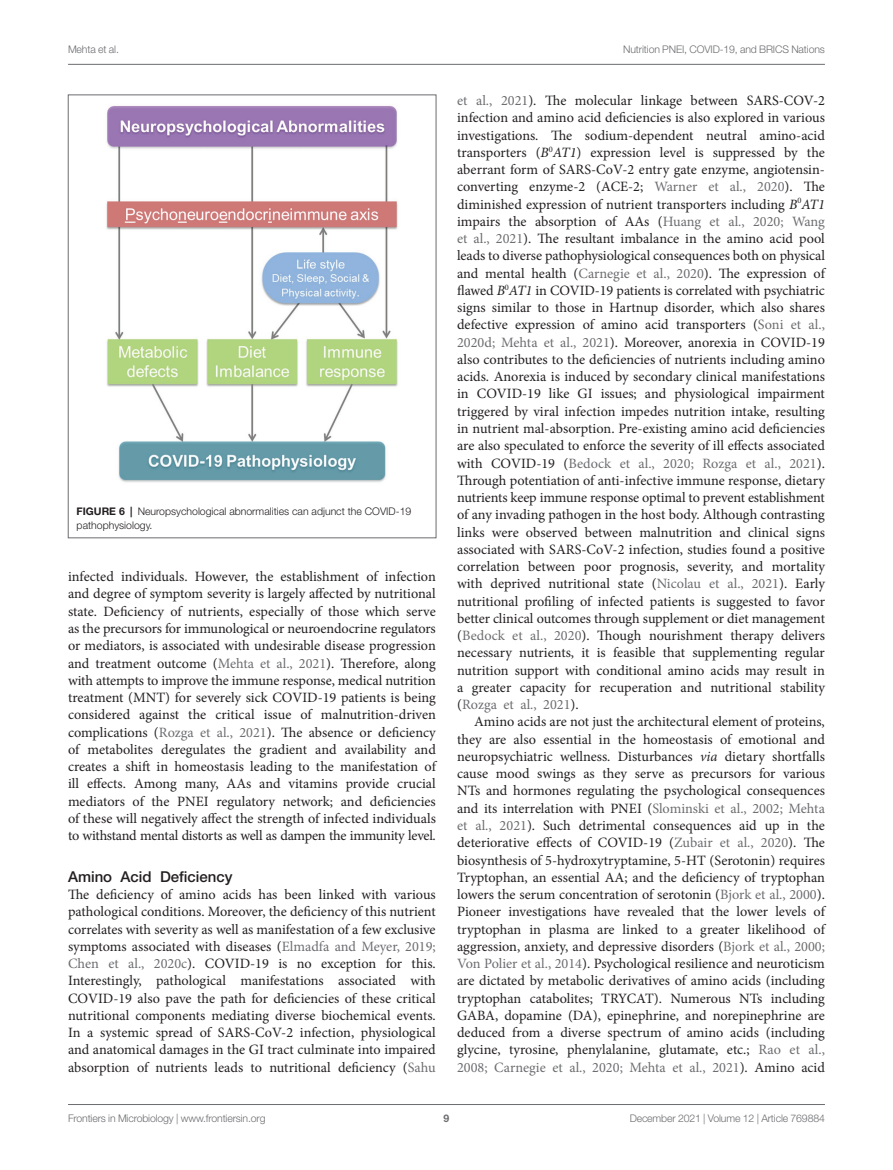
<style>
.page{position:relative;width:893px;height:1170px;background:#fff}
.page>*{position:absolute;margin:0;border:0;box-sizing:border-box;transform-origin:0 0}
.HEAD_3{font:500 15px "Helvetica Neue LT Std";color:#231f20}
.TEXT_FLUSH{font:14.25px/17.2px "Minion Pro";letter-spacing:-.01em;color:#231f20;text-align:justify}
.TEXT{font:14.25px/17.2px "Minion Pro";color:#231f20;text-align:justify}
.t1{font:300 10.5px "Helvetica Neue LT Std";letter-spacing:-.015em;color:#6c6d70}
.FIG_LEG{font:300 10.5px/14.2px "Helvetica Neue LT Std";color:#231f20}
.t2{font:700 10.5px "Helvetica Neue LT Std";color:#6c6d70}
.s1{font-weight:700}
.s2{color:#6c6d70}
.s3{font-style:italic}
</style>
<div class="page">
<hr style="left:68px;top:64px;width:757px;height:1px;background:#6c6d70">
<hr style="left:68px;top:1104px;width:757px;height:1px;background:#6c6d70">
<img style="left:106px;top:105px;width:292px;height:378px">
<p class="t1" style="left:68px;top:42px;width:52px">Mehta et al.</p>
<p class="t1" style="left:623px;top:42px;width:203px">Nutrition PNEI, COVID-19, and BRICS Nations</p>
<p class="FIG_LEG" style="left:77px;top:504px;width:336px"><span class="s1">FIGURE 6 |</span> Neuropsychological abnormalities can adjunct the COVID-19 pathophysiology.</p>
<p class="TEXT_FLUSH" style="left:68px;top:568px;width:369px">infected individuals. However, the establishment of infection and degree of symptom severity is largely affected by nutritional state. Deficiency of nutrients, especially of those which serve as the precursors for immunological or neuroendocrine regulators or mediators, is associated with undesirable disease progression and treatment outcome (<span class="s2">Mehta et al., 2021</span>). Therefore, along with attempts to improve the immune response, medical nutrition treatment (MNT) for severely sick COVID-19 patients is being considered against the critical issue of malnutrition-driven complications (<span class="s2">Rozga et al., 2021</span>). The absence or deficiency of metabolites deregulates the gradient and availability and creates a shift in homeostasis leading to the manifestation of ill effects. Among many, AAs and vitamins provide crucial mediators of the PNEI regulatory network; and deficiencies of these will negatively affect the strength of infected individuals to withstand mental distorts as well as dampen the immunity level.</p>
<p class="HEAD_3" style="left:68px;top:867px;width:166px">Amino Acid Deficiency</p>
<p class="TEXT_FLUSH" style="left:68px;top:885px;width:369px">The deficiency of amino acids has been linked with various pathological conditions. Moreover, the deficiency of this nutrient correlates with severity as well as manifestation of a few exclusive symptoms associated with diseases (<span class="s2">Elmadfa and Meyer, 2019; Chen et al., 2020c</span>). COVID-19 is no exception for this.<br>Interestingly, pathological manifestations associated with COVID-19 also pave the path for deficiencies of these critical nutritional components mediating diverse biochemical events.<br>In a systemic spread of SARS-CoV-2 infection, physiological and anatomical damages in the GI tract culminate into impaired absorption of nutrients leads to nutritional deficiency (<span class="s2">Sahu</span></p>
<p class="TEXT_FLUSH" style="left:457px;top:92px;width:369px"><span class="s2">et al., 2021</span>). The molecular linkage between SARS-COV-2 infection and amino acid deficiencies is also explored in various investigations. The sodium-dependent neutral amino-acid transporters (<span class="s3">B</span><sup>0</sup><span class="s3">AT1</span>) expression level is suppressed by the aberrant form of SARS-CoV-2 entry gate enzyme, angiotensin&shy;converting enzyme-2 (ACE-2; <span class="s2">Warner et al., 2020</span>). The diminished expression of nutrient transporters including <span class="s3">B</span><sup>0</sup><span class="s3">AT1 </span>impairs the absorption of AAs (<span class="s2">Huang et al., 2020; Wang et al., 2021</span>). The resultant imbalance in the amino acid pool leads to diverse pathophysiological consequences both on physical and mental health (<span class="s2">Carnegie et al., 2020</span>). The expression of flawed <span class="s3">B</span><sup>0</sup><span class="s3">AT1</span> in COVID-19 patients is correlated with psychiatric signs similar to those in Hartnup disorder, which also shares defective expression of amino acid transporters (<span class="s2">Soni et al., 2020d; Mehta et al., 2021</span>). Moreover, anorexia in COVID-19 also contributes to the deficiencies of nutrients including amino acids. Anorexia is induced by secondary clinical manifestations in COVID-19 like GI issues; and physiological impairment triggered by viral infection impedes nutrition intake, resulting in nutrient mal-absorption. Pre-existing amino acid deficiencies are also speculated to enforce the severity of ill effects associated with COVID-19 (<span class="s2">Bedock et al., 2020; Rozga et al., 2021</span>).<br>Through potentiation of anti-infective immune response, dietary nutrients keep immune response optimal to prevent establishment of any invading pathogen in the host body. Although contrasting links were observed between malnutrition and clinical signs associated with SARS-CoV-2 infection, studies found a positive correlation between poor prognosis, severity, and mortality with deprived nutritional state (<span class="s2">Nicolau et al., 2021</span>). Early nutritional profiling of infected patients is suggested to favor better clinical outcomes through supplement or diet management (<span class="s2">Bedock et al., 2020</span>). Though nourishment therapy delivers necessary nutrients, it is feasible that supplementing regular nutrition support with conditional amino acids may result in a greater capacity for recuperation and nutritional stability (<span class="s2">Rozga et al., 2021</span>).</p>
<p class="TEXT" style="left:457px;top:713px;width:369px;text-indent:17px">Amino acids are not just the architectural element of proteins, they are also essential in the homeostasis of emotional and neuropsychiatric wellness. Disturbances <span class="s3">via</span> dietary shortfalls cause mood swings as they serve as precursors for various NTs and hormones regulating the psychological consequences and its interrelation with PNEI (<span class="s2">Slominski et al., 2002; Mehta et al., 2021</span>). Such detrimental consequences aid up in the deteriorative effects of COVID-19 (<span class="s2">Zubair et al., 2020</span>). The biosynthesis of 5-hydroxytryptamine, 5-HT (Serotonin) requires Tryptophan, an essential AA; and the deficiency of tryptophan lowers the serum concentration of serotonin (<span class="s2">Bjork et al., 2000</span>).<br>Pioneer investigations have revealed that the lower levels of tryptophan in plasma are linked to a greater likelihood of aggression, anxiety, and depressive disorders (<span class="s2">Bjork et al., 2000; Von Polier et al., 2014</span>). Psychological resilience and neuroticism are dictated by metabolic derivatives of amino acids (including tryptophan catabolites; TRYCAT). Numerous NTs including GABA, dopamine (DA), epinephrine, and norepinephrine are deduced from a diverse spectrum of amino acids (including glycine, tyrosine, phenylalanine, glutamate, etc.; <span class="s2">Rao et al., 2008; Carnegie et al., 2020; Mehta et al., 2021</span>). Amino acid</p>
<p class="t1" style="left:68px;top:1111px;width:199px">Frontiers in Microbiology | www.frontiersin.org</p>
<p class="t2" style="left:444px;top:1111px;width:7px">9</p>
<p class="t1" style="left:630px;top:1111px;width:197px">December 2021 | Volume 12 | Article 769884</p>
</div>
